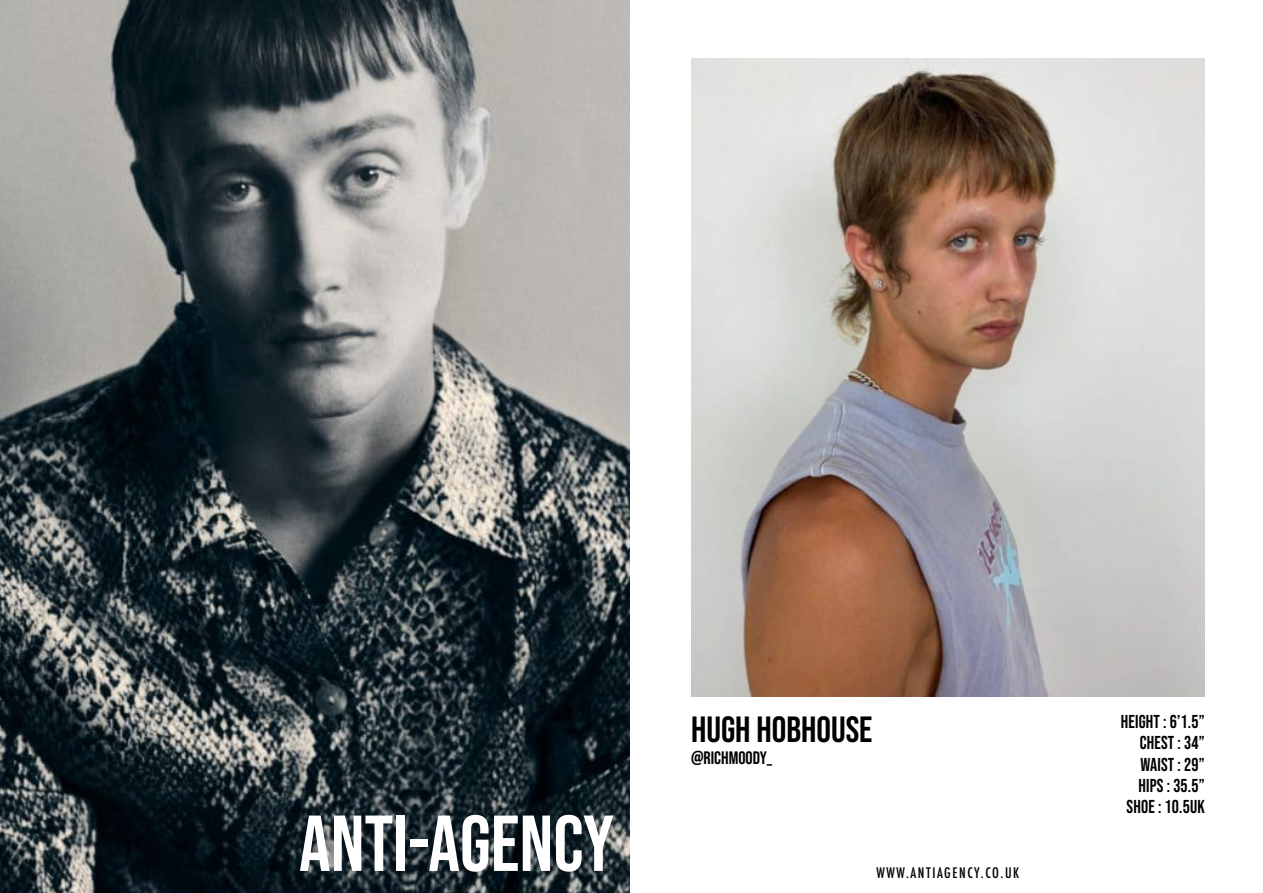
<style>
.page{position:relative;width:1263px;height:893px;background:#fff}
.page>*{position:absolute;margin:0;border:0;box-sizing:border-box;transform-origin:0 0}
.t1{font:79.05px "Bebas Neue";color:#fff}
.t2{font:36.45px "Bebas Neue";color:#000}
.t3{font:18.75px/21.3px "Bebas Neue";letter-spacing:.01em;color:#000;text-align:right;scale:.95 1}
.t4{font:18px "Bebas Neue";color:#000}
.t5{font:500 condensed 14.1px "Futura";letter-spacing:.11em;color:#000}
</style>
<div class="page">
<img style="left:0;top:0;width:629px;height:893px">
<img style="left:691px;top:58px;width:514px;height:638px">
<h1 class="t1" style="left:299px;top:799px;width:317px">ANTI-AGENCY</h1>
<h2 class="t2" style="left:691px;top:709px;width:183px">HUGH HOBHOUSE</h2>
<p class="t3" style="left:1121px;top:711px;width:90px">HEIGHT : 6’1.5”<br>CHEST : 34”<br>WAIST : 29”<br>HIPS : 35.5”<br>SHOE : 10.5UK</p>
<p class="t4" style="left:691px;top:748px;width:83px">@RICHMOODY_</p>
<p class="t5" style="left:877px;top:864px;width:144px">WWW.ANTIAGENCY.CO.UK</p>
</div>
